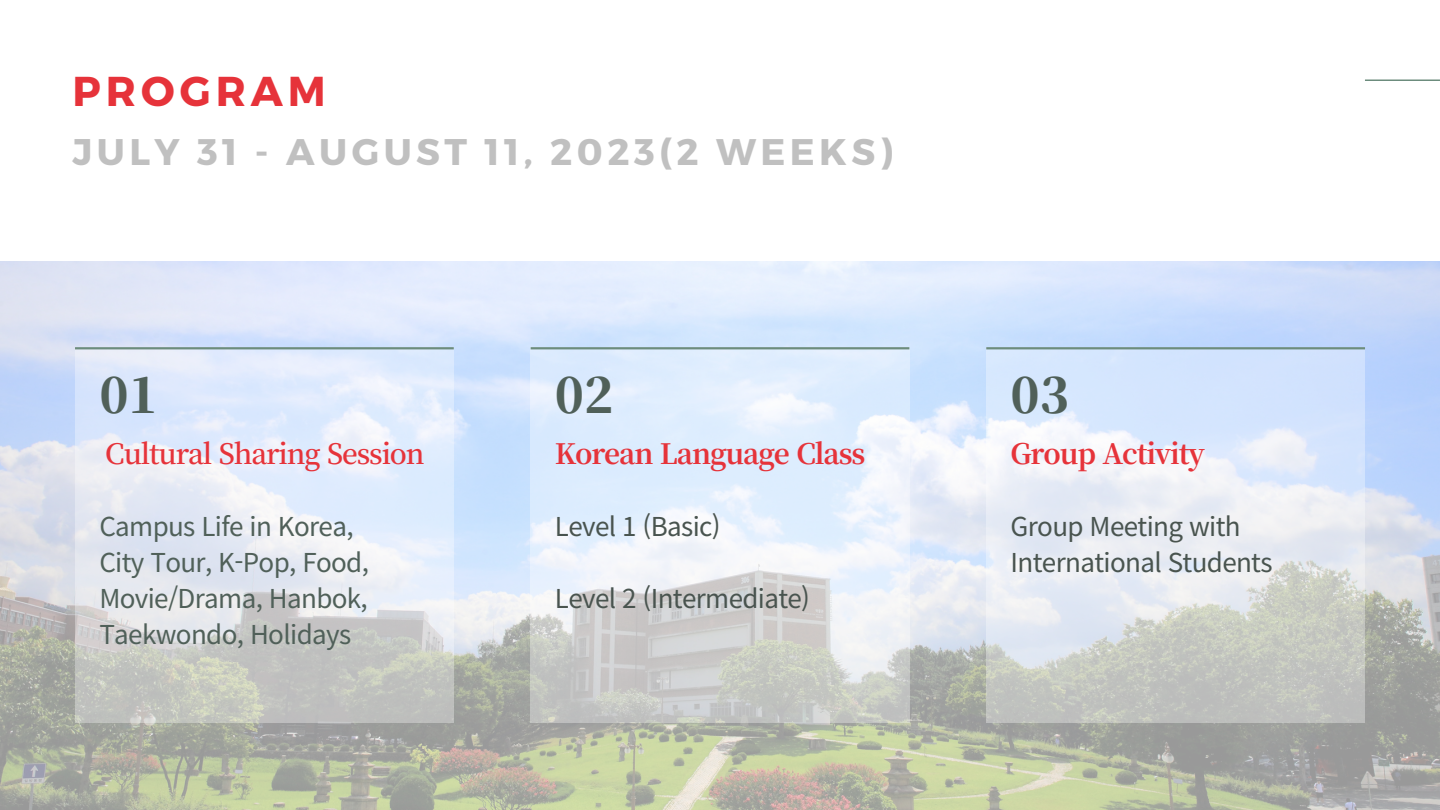
<style>
.page{position:relative;width:1440px;height:810px;background:#fff}
.page>*{position:absolute;margin:0;border:0;box-sizing:border-box;transform-origin:0 0}
.t1{font:800 48px "Source Han Serif KR";color:#506059}
.t2{font:700 41.7px "Montserrat";letter-spacing:.12em;color:#e6333a}
.t3{font:700 37px "Montserrat";letter-spacing:.12em;color:#c0c0c0}
.t4{font:700 28px "Source Han Serif KR";letter-spacing:-.04em;color:#e6333a}
.t5{font:600 28px "Source Han Serif KR";letter-spacing:-.04em;color:#e6333a}
.t6{font:26px/36px "Source Han Sans KR";letter-spacing:-.025em;color:#506059}
.t7{font:26px/36px "Source Han Sans KR";letter-spacing:-.025em;color:#49544f}
</style>
<div class="page">
<hr style="left:1365px;top:80px;width:75px;height:1px;background:#6c8c7d">
<img style="left:0;top:262px;width:1440px;height:548px">
<svg style="left:75px;top:349px;width:379px;height:374px;background:#dbe1e9"></svg>
<hr style="left:75px;top:347px;width:379px;height:2px;background:#6c8c7d">
<svg style="left:531px;top:349px;width:378px;height:374px"></svg>
<hr style="left:531px;top:347px;width:378px;height:2px;background:#6c8c7d">
<svg style="left:986px;top:349px;width:379px;height:374px"></svg>
<hr style="left:986px;top:347px;width:379px;height:2px;background:#6c8c7d">
<h2 class="t2" style="left:73px;top:64px;width:255px">PROGRAM</h2>
<h3 class="t3" style="left:73px;top:128px;width:822px">JULY 31 - AUGUST 11, 2023(2 WEEKS)</h3>
<h1 class="t1" style="left:99px;top:358px;width:60px">01</h1>
<p class="t5" style="left:105px;top:432px;width:321px">Cultural Sharing Session</p>
<p class="t6" style="left:99px;top:507px;width:268px">Campus Life in Korea,<br>City Tour, K-Pop, Food,<br>Movie/Drama, Hanbok,<br>Taekwondo, Holidays</p>
<h1 class="t1" style="left:555px;top:358px;width:60px">02</h1>
<p class="t4" style="left:555px;top:432px;width:312px">Korean Language Class</p>
<p class="t7" style="left:555px;top:507px;width:164px">Level 1 (Basic)</p>
<p class="t7" style="left:555px;top:579px;width:253px">Level 2 (Intermediate)</p>
<h1 class="t1" style="left:1011px;top:358px;width:60px">03</h1>
<p class="t4" style="left:1011px;top:432px;width:196px">Group Activity</p>
<p class="t7" style="left:1011px;top:507px;width:264px">Group Meeting with<br>International Students</p>
</div>
